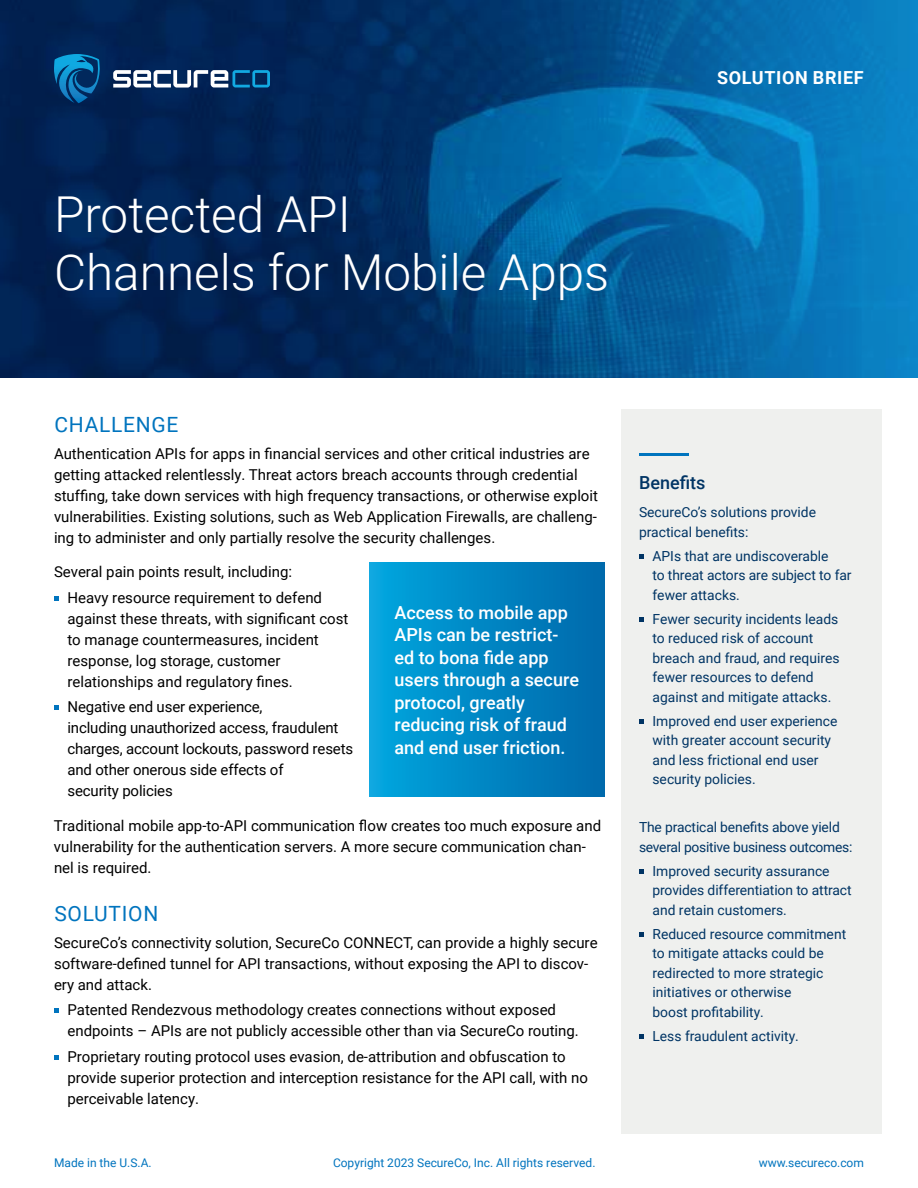
<style>
.page{position:relative;width:918px;height:1188px;background:#fff}
.page>*{position:absolute;margin:0;border:0;box-sizing:border-box;transform-origin:0 0}
.t1{font:300 49.5px/58.5px "Roboto";color:#fff}
.t2{font:21px "Roboto";letter-spacing:.035em;color:#0074be}
.t3{font:500 18px/22.5px "Roboto";color:#fff}
.t4{font:700 18px "Roboto";letter-spacing:.035em;color:#fff}
.t5{font:500 18px "Roboto";color:#003464}
.t6{font:15px/21px "Roboto";color:#000}
.t7{font:13.8px/19.5px "Roboto";color:#003464}
.t8{font:13.8px/19.5px "Roboto";letter-spacing:-.02em;color:#003464}
.t9{font:12px "Roboto";color:#0074be}
</style>
<div class="page">
<img style="left:0;top:0;width:918px;height:378px">
<div style="left:621px;top:410px;width:261px;height:724px;background:#eff0ee"></div>
<svg style="left:113px;top:70px;width:157px;height:18px"></svg>
<svg style="left:49px;top:54px;width:52px;height:49px;background:#08558b"></svg>
<svg style="left:54px;top:596px;width:4px;height:4px"></svg>
<svg style="left:54px;top:705px;width:4px;height:5px"></svg>
<svg style="left:54px;top:1008px;width:4px;height:5px"></svg>
<svg style="left:54px;top:1055px;width:4px;height:4px"></svg>
<svg style="left:639px;top:554px;width:5px;height:5px"></svg>
<svg style="left:639px;top:617px;width:5px;height:5px"></svg>
<svg style="left:639px;top:719px;width:5px;height:5px"></svg>
<svg style="left:639px;top:869px;width:5px;height:5px"></svg>
<svg style="left:639px;top:932px;width:5px;height:5px"></svg>
<svg style="left:639px;top:1034px;width:5px;height:5px"></svg>
<div style="left:369px;top:563px;width:236px;height:234px;background:linear-gradient(to right,#02a6df,#0068aa)"></div>
<hr style="left:639px;top:453px;width:49px;height:2px;background:#0074be">
<h1 class="t1" style="left:54px;top:183px;width:557px">Protected API<br>Channels for Mobile Apps</h1>
<p class="t4" style="left:717px;top:65px;width:148px">SOLUTION BRIEF</p>
<h2 class="t2" style="left:54px;top:409px;width:126px">CHALLENGE</h2>
<p class="t6" style="left:54px;top:442px;width:546px">Authentication APIs for apps in financial services and other critical industries are getting attacked relentlessly. Threat actors breach accounts through credential stuffing, take down services with high frequency transactions, or otherwise exploit vulnerabilities. Existing solutions, such as Web Application Firewalls, are challeng&shy;ing to administer and only partially resolve the security challenges.</p>
<p class="t6" style="left:68px;top:558px;width:256px;line-height:25.5px;text-indent:-14px">Several pain points result, including:<br>Heavy resource requirement to defend</p>
<p class="t6" style="left:68px;top:607px;width:282px">against these threats, with significant cost to manage countermeasures, incident response, log storage, customer relationships and regulatory fines.</p>
<p class="t6" style="left:67px;top:696px;width:287px">Negative end user experience,<br>including unauthorized access, fraudulent charges, account lockouts, password resets and other onerous side effects of<br>security policies</p>
<p class="t6" style="left:54px;top:814px;width:549px">Traditional mobile app-to-API communication flow creates too much exposure and vulnerability for the authentication servers. A more secure communication chan&shy;nel is required.</p>
<h2 class="t2" style="left:54px;top:898px;width:106px">SOLUTION</h2>
<p class="t6" style="left:54px;top:931px;width:545px">SecureCo’s connectivity solution, SecureCo CONNECT, can provide a highly secure software-defined tunnel for API transactions, without exposing the API to discov&shy;ery and attack.</p>
<p class="t6" style="left:68px;top:999px;width:513px">Patented Rendezvous methodology creates connections without exposed endpoints – APIs are not publicly accessible other than via SecureCo routing.</p>
<p class="t6" style="left:68px;top:1045px;width:522px">Proprietary routing protocol uses evasion, de-attribution and obfuscation to provide superior protection and interception resistance for the API call, with no perceivable latency.</p>
<p class="t3" style="left:394px;top:600px;width:186px">Access to mobile app<br>APIs can be restrict&shy;ed to bona fide app users through a secure protocol, greatly reducing risk of fraud and end user friction.</p>
<p class="t5" style="left:639px;top:470px;width:68px">Benefits</p>
<p class="t7" style="left:639px;top:502px;width:179px">SecureCo’s solutions provide practical benefits:</p>
<p class="t7" style="left:653px;top:546px;width:201px">APIs that are undiscoverable<br>to threat actors are subject to far fewer attacks.</p>
<p class="t7" style="left:653px;top:609px;width:189px">Fewer security incidents leads to reduced risk of account breach and fraud, and requires fewer resources to defend against and mitigate attacks.</p>
<p class="t7" style="left:653px;top:711px;width:187px">Improved end user experience with greater account security and less frictional end user security policies.</p>
<p class="t8" style="left:639px;top:817px;width:215px">The practical benefits above yield several positive business outcomes:</p>
<p class="t7" style="left:653px;top:861px;width:201px">Improved security assurance provides differentiation to attract and retain customers.</p>
<p class="t7" style="left:653px;top:924px;width:195px">Reduced resource commitment to mitigate attacks could be redirected to more strategic initiatives or otherwise<br>boost profitability.</p>
<p class="t7" style="left:653px;top:1026px;width:148px">Less fraudulent activity.</p>
<p class="t9" style="left:54px;top:1154px;width:99px">Made in the U.S.A.</p>
<p class="t9" style="left:333px;top:1154px;width:264px">Copyright 2023 SecureCo, Inc. All rights reserved.</p>
<p class="t9" style="left:759px;top:1154px;width:107px">www.secureco.com</p>
</div>
